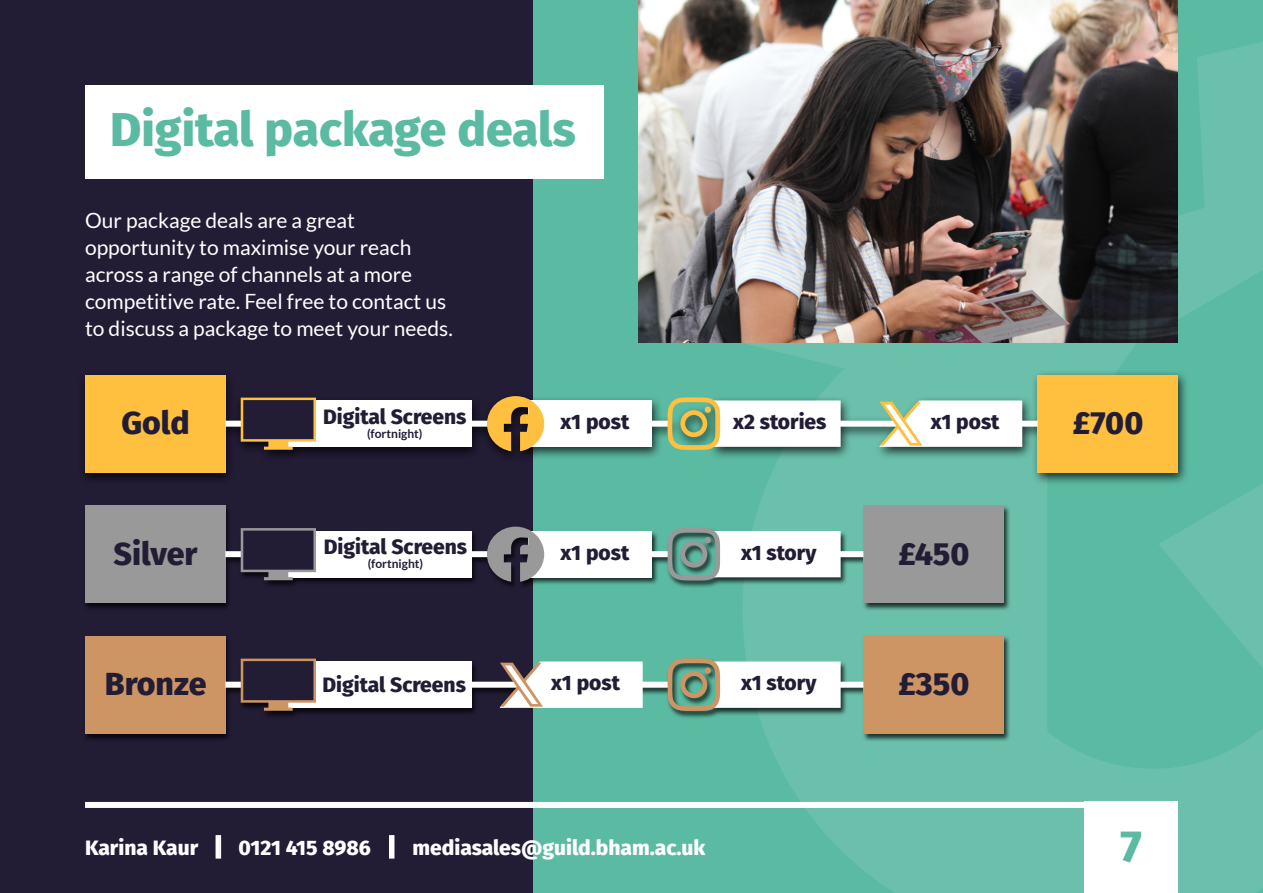
<style>
.page{position:relative;width:1263px;height:893px;background:#221c35}
.page>*{position:absolute;margin:0;border:0;box-sizing:border-box;transform-origin:0 0}
.t1{font:800 47.85px "Fira Sans";letter-spacing:-.005em;color:#5bbaa2}
.t2{font:800 45px "Fira Sans";color:#5bbaa2}
.t3{font:800 32.1px "Fira Sans";color:#221c35}
.t4{font:21px/27px "Lato";color:#fff}
.t5{font:800 21px "Fira Sans";color:#221c35}
.t6{font:800 21px "Fira Sans";color:#fff}
.t7{font:700 12px "Lato";color:#221c35}
.s1{font-size:24px}
</style>
<div class="page">
<div style="left:534px;top:0;width:729px;height:893px;background:#5bbaa2"></div>
<svg style="left:639px;top:42px;width:624px;height:851px;fill:#6abfaa"></svg>
<div style="left:85px;top:802px;width:1008px;height:6px;background:#fff"></div>
<div style="left:1084px;top:802px;width:94px;height:91px;background:#fff"></div>
<div style="left:85px;top:85px;width:519px;height:93px;background:#fff"></div>
<div style="left:78px;top:369px;width:1111px;height:116px;background:#000;opacity:.75"></div>
<div style="left:85px;top:375px;width:140px;height:98px;background:#ffbf3f"></div>
<div style="left:1037px;top:375px;width:141px;height:98px;background:#ffbf3f"></div>
<div style="left:225px;top:421px;width:81px;height:6px;background:#fff"></div>
<div style="left:468px;top:421px;width:26px;height:6px;background:#fff"></div>
<div style="left:645px;top:421px;width:26px;height:6px;background:#fff"></div>
<div style="left:837px;top:421px;width:64px;height:6px;background:#fff"></div>
<div style="left:958px;top:421px;width:79px;height:6px;background:#fff"></div>
<div style="left:529px;top:400px;width:123px;height:47px;background:#fff"></div>
<svg style="left:487px;top:396px;width:57px;height:55px"></svg>
<div style="left:283px;top:400px;width:189px;height:47px;background:#fff"></div>
<svg style="left:241px;top:398px;width:75px;height:52px"></svg>
<div style="left:83px;top:505px;width:927px;height:106px;background:#000;opacity:.75"></div>
<div style="left:85px;top:505px;width:140px;height:98px;background:#999"></div>
<div style="left:863px;top:505px;width:141px;height:98px;background:#999"></div>
<div style="left:225px;top:551px;width:81px;height:6px;background:#fff"></div>
<div style="left:468px;top:551px;width:26px;height:6px;background:#fff"></div>
<div style="left:645px;top:551px;width:26px;height:6px;background:#fff"></div>
<div style="left:837px;top:551px;width:26px;height:6px;background:#fff"></div>
<div style="left:529px;top:531px;width:123px;height:46px;background:#fff"></div>
<svg style="left:487px;top:527px;width:57px;height:55px"></svg>
<svg style="left:668px;top:528px;width:173px;height:52px;background:#c4d5d0"></svg>
<div style="left:283px;top:531px;width:189px;height:46px;background:#fff"></div>
<svg style="left:241px;top:528px;width:75px;height:52px"></svg>
<div style="left:83px;top:635px;width:927px;height:107px;background:#000;opacity:.75"></div>
<div style="left:85px;top:636px;width:140px;height:98px;background:#cd9564"></div>
<div style="left:863px;top:636px;width:141px;height:98px;background:#cd9564"></div>
<div style="left:225px;top:682px;width:81px;height:6px;background:#fff"></div>
<div style="left:468px;top:682px;width:64px;height:6px;background:#fff"></div>
<div style="left:627px;top:682px;width:44px;height:6px;background:#fff"></div>
<div style="left:837px;top:682px;width:26px;height:6px;background:#fff"></div>
<svg style="left:668px;top:658px;width:173px;height:53px;background:#c8d3c9"></svg>
<div style="left:705px;top:667px;width:6px;height:7px;background:#cd9564;border-radius:50%"></div>
<div style="left:283px;top:661px;width:189px;height:47px;background:#fff"></div>
<svg style="left:241px;top:659px;width:75px;height:52px"></svg>
<img style="left:639px;top:0;width:539px;height:342px">
<svg style="left:668px;top:397px;width:173px;height:53px;background:#d0dbc6"></svg>
<svg style="left:879px;top:400px;width:143px;height:47px;background:#eff2e7"></svg>
<svg style="left:499px;top:661px;width:144px;height:47px;background:#e6e3e1"></svg>
<h1 class="t1" style="left:110px;top:88px;width:467px">Digital package deals</h1>
<p class="t4" style="left:85px;top:206px;width:369px">Our package deals are a great opportunity to maximise your reach across a range of channels at a more competitive rate. Feel free to contact us to discuss a package to meet your needs.</p>
<p class="t5" style="left:323px;top:398px;width:145px">Digital Screens</p>
<p class="t7" style="left:367px;top:427px;width:57px">(fortnight)</p>
<h3 class="t3" style="left:121px;top:395px;width:70px">Gold</h3>
<p class="t5" style="left:561px;top:404px;width:70px">x1 post</p>
<p class="t5" style="left:733px;top:404px;width:95px">x2 stories</p>
<p class="t5" style="left:931px;top:404px;width:70px">x1 post</p>
<h3 class="t3" style="left:1073px;top:395px;width:72px">£700</h3>
<p class="t5" style="left:324px;top:528px;width:145px">Digital Screens</p>
<p class="t7" style="left:368px;top:557px;width:57px">(fortnight)</p>
<h3 class="t3" style="left:113px;top:525px;width:86px">Silver</h3>
<p class="t5" style="left:561px;top:534px;width:70px">x1 post</p>
<p class="t5" style="left:741px;top:534px;width:77px">x1 story</p>
<h3 class="t3" style="left:898px;top:525px;width:73px">£450</h3>
<h3 class="t3" style="left:105px;top:656px;width:103px">Bronze</h3>
<p class="t5" style="left:322px;top:666px;width:145px">Digital Screens</p>
<p class="t5" style="left:741px;top:665px;width:77px">x1 story</p>
<h3 class="t3" style="left:898px;top:656px;width:72px">£350</h3>
<p class="t5" style="left:551px;top:665px;width:70px">x1 post</p>
<p class="t6" style="left:85px;top:830px;width:622px">Karina Kaur <span class="s1">|</span> 0121 415 8986 <span class="s1">|</span> mediasales@guild.bham.ac.uk</p>
<h2 class="t2" style="left:1120px;top:807px;width:23px">7</h2>
</div>
